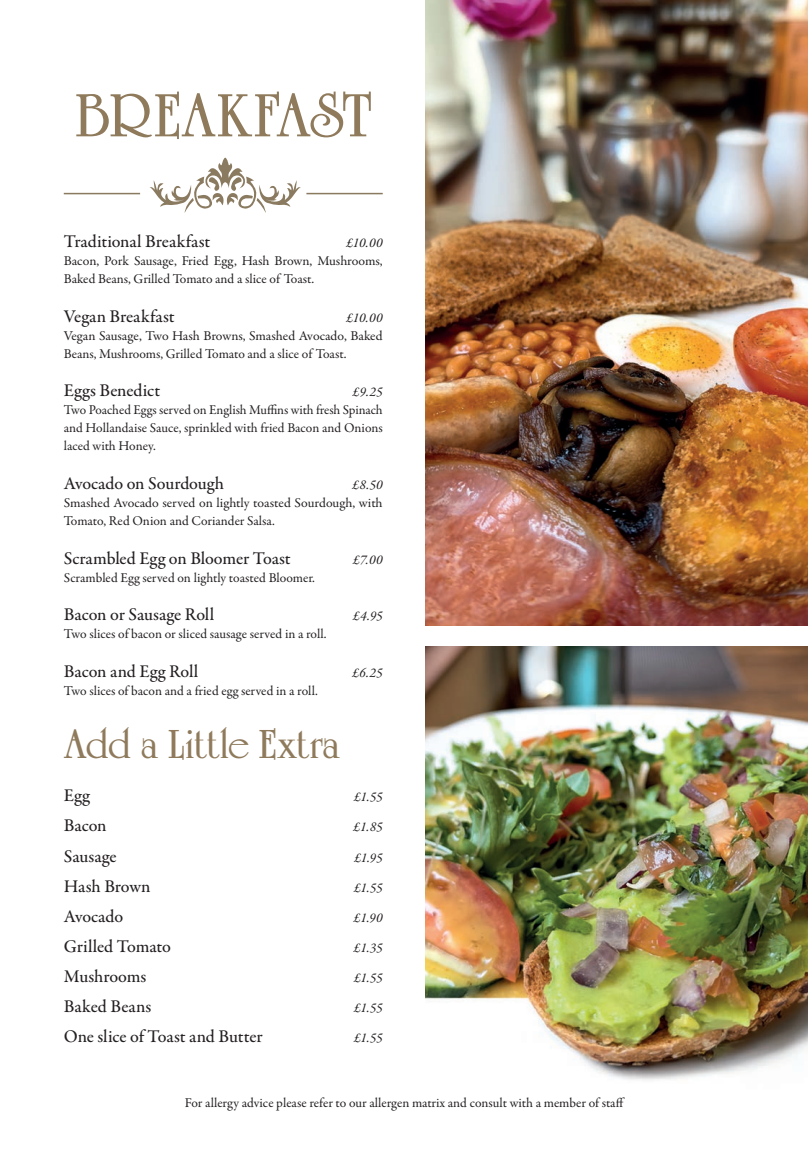
<style>
.page{position:relative;width:808px;height:1149px;background:#fff}
.page>*{position:absolute;margin:0;border:0;box-sizing:border-box;transform-origin:0 0}
.t1{font:700 63px "University Roman Std";letter-spacing:-.01em;color:#8f7a5b}
.t2{font:700 42px "University Roman Std";letter-spacing:-.02em;color:#8f7a5b}
.t3{font:500 18px "Garamond Premr Pro";color:#231f20}
.t4{font:13.5px/18px "Garamond Premr Pro";color:#231f20}
.t5{font:italic 13.5px "Garamond Premr Pro";letter-spacing:-.01em;color:#231f20}
</style>
<div class="page">
<img style="left:425px;top:0;width:383px;height:625px">
<img style="left:425px;top:646px;width:383px;height:434px">
<svg style="left:64px;top:157px;width:319px;height:56px"></svg>
<h1 class="t1" style="left:74px;top:80px;width:300px">BREAKFAST</h1>
<h3 class="t3" style="left:64px;top:230px;width:148px">Traditional Breakfast</h3>
<p class="t5" style="left:346px;top:234px;width:38px">£10.00</p>
<p class="t4" style="left:64px;top:252px;width:320px">Bacon, Pork Sausage, Fried Egg, Hash Brown, Mushrooms,<br>Baked Beans, Grilled Tomato and a slice of Toast.</p>
<h3 class="t3" style="left:64px;top:305px;width:112px">Vegan Breakfast</h3>
<p class="t5" style="left:346px;top:309px;width:38px">£10.00</p>
<p class="t4" style="left:64px;top:327px;width:320px">Vegan Sausage, Two Hash Browns, Smashed Avocado, Baked<br>Beans, Mushrooms, Grilled Tomato and a slice of Toast.</p>
<h3 class="t3" style="left:64px;top:380px;width:98px">Eggs Benedict</h3>
<p class="t5" style="left:353px;top:383px;width:31px">£9.25</p>
<p class="t4" style="left:64px;top:401px;width:320px;text-align:justify">Two Poached Eggs served on English Muffins with fresh Spinach and Hollandaise Sauce, sprinkled with fried Bacon and Onions laced with Honey.</p>
<h3 class="t3" style="left:64px;top:472px;width:162px">Avocado on Sourdough</h3>
<p class="t5" style="left:353px;top:476px;width:32px">£8.50</p>
<p class="t4" style="left:64px;top:494px;width:320px">Smashed Avocado served on lightly toasted Sourdough, with<br>Tomato, Red Onion and Coriander Salsa.</p>
<h3 class="t3" style="left:64px;top:547px;width:228px">Scrambled Egg on Bloomer Toast</h3>
<p class="t5" style="left:353px;top:551px;width:31px">£7.00</p>
<p class="t4" style="left:64px;top:568px;width:253px">Scrambled Egg served on lightly toasted Bloomer.</p>
<h3 class="t3" style="left:64px;top:603px;width:152px">Bacon or Sausage Roll</h3>
<p class="t5" style="left:353px;top:607px;width:31px">£4.95</p>
<p class="t4" style="left:64px;top:625px;width:264px">Two slices of bacon or sliced sausage served in a roll.</p>
<h3 class="t3" style="left:64px;top:660px;width:136px">Bacon and Egg Roll</h3>
<p class="t5" style="left:352px;top:664px;width:32px">£6.25</p>
<p class="t4" style="left:64px;top:682px;width:255px">Two slices of bacon and a fried egg served in a roll.</p>
<h2 class="t2" style="left:64px;top:720px;width:278px">Add a Little Extra</h2>
<h3 class="t3" style="left:64px;top:784px;width:27px">Egg</h3>
<p class="t5" style="left:354px;top:788px;width:30px">£1.55</p>
<h3 class="t3" style="left:64px;top:814px;width:44px">Bacon</h3>
<p class="t5" style="left:354px;top:818px;width:31px">£1.85</p>
<h3 class="t3" style="left:64px;top:844px;width:54px">Sausage</h3>
<p class="t5" style="left:354px;top:848px;width:30px">£1.95</p>
<h3 class="t3" style="left:64px;top:874px;width:88px">Hash Brown</h3>
<p class="t5" style="left:354px;top:878px;width:30px">£1.55</p>
<h3 class="t3" style="left:64px;top:905px;width:61px">Avocado</h3>
<p class="t5" style="left:354px;top:908px;width:30px">£1.90</p>
<h3 class="t3" style="left:64px;top:935px;width:109px">Grilled Tomato</h3>
<p class="t5" style="left:354px;top:938px;width:30px">£1.35</p>
<h3 class="t3" style="left:64px;top:965px;width:84px">Mushrooms</h3>
<p class="t5" style="left:354px;top:969px;width:30px">£1.55</p>
<h3 class="t3" style="left:64px;top:995px;width:89px">Baked Beans</h3>
<p class="t5" style="left:354px;top:999px;width:30px">£1.55</p>
<h3 class="t3" style="left:64px;top:1025px;width:200px">One slice of Toast and Butter</h3>
<p class="t5" style="left:354px;top:1029px;width:30px">£1.55</p>
<p class="t4" style="left:185px;top:1093px;width:441px">For allergy advice please refer to our allergen matrix and consult with a member of staff</p>
</div>
